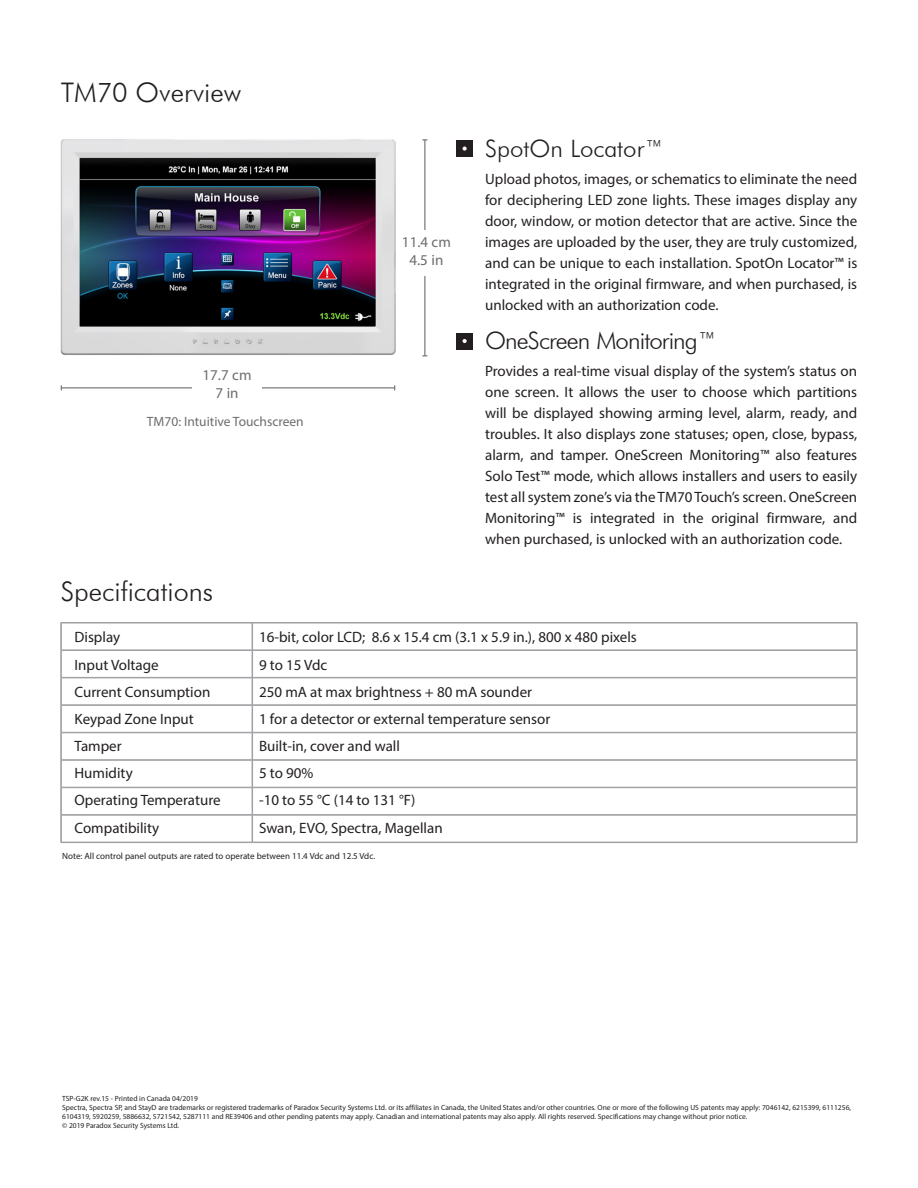
<style>
.page{position:relative;width:918px;height:1188px;background:#fff}
.page>*{position:absolute;margin:0;border:0;box-sizing:border-box;transform-origin:0 0}
.t1{font:300 27px "Futura BT";color:#231f20}
.t2{font:300 24px "Futura BT";letter-spacing:-.035em;color:#231f20}
.t3{font:300 24px "Futura BT";color:#231f20}
.t4{font:15px/21px "Myriad Pro";color:#231f20;text-align:justify}
.t5{font:15px "Myriad Pro";color:#6c6d70}
.t6{font:13.5px "Myriad Pro";color:#6c6d70}
.t7{font:9px "Myriad Pro";color:#231f20}
.t8{font:7.5px/9px "Myriad Pro";color:#231f20}
</style>
<div class="page">
<img style="left:60px;top:139px;width:336px;height:216px">
<div style="left:456px;top:140px;width:17px;height:17px;background:#231f20"></div>
<svg style="left:463px;top:147px;width:4px;height:4px"></svg>
<div style="left:456px;top:333px;width:17px;height:16px;background:#231f20"></div>
<svg style="left:463px;top:339px;width:4px;height:4px"></svg>
<hr style="left:61px;top:387px;width:334px;height:1px;background:#6c6d70">
<div style="left:192px;top:374px;width:70px;height:27px;background:#fff"></div>
<hr style="left:424px;top:140px;width:1px;height:216px;background:#6c6d70">
<div style="left:417px;top:230px;width:15px;height:45px;background:#fff"></div>
<hr style="left:61px;top:622px;width:191px;height:1px;background:#9d9fa2">
<hr style="left:61px;top:623px;width:191px;height:1px;background:#9d9fa2">
<hr style="left:252px;top:622px;width:605px;height:1px;background:#9d9fa2">
<hr style="left:253px;top:623px;width:604px;height:1px;background:#9d9fa2">
<hr style="left:61px;top:650px;width:191px;height:1px;background:#9d9fa2">
<hr style="left:253px;top:650px;width:604px;height:1px;background:#9d9fa2">
<hr style="left:61px;top:677px;width:191px;height:1px;background:#9d9fa2">
<hr style="left:61px;top:678px;width:191px;height:1px;background:#9d9fa2">
<hr style="left:253px;top:677px;width:604px;height:1px;background:#9d9fa2">
<hr style="left:253px;top:678px;width:604px;height:1px;background:#9d9fa2">
<hr style="left:61px;top:705px;width:191px;height:1px;background:#9d9fa2">
<hr style="left:253px;top:705px;width:604px;height:1px;background:#9d9fa2">
<hr style="left:61px;top:732px;width:191px;height:1px;background:#9d9fa2">
<hr style="left:61px;top:733px;width:191px;height:1px;background:#9d9fa2">
<hr style="left:253px;top:732px;width:604px;height:1px;background:#9d9fa2">
<hr style="left:253px;top:733px;width:604px;height:1px;background:#9d9fa2">
<hr style="left:61px;top:759px;width:191px;height:1px;background:#9d9fa2">
<hr style="left:61px;top:760px;width:191px;height:1px;background:#9d9fa2">
<hr style="left:253px;top:759px;width:604px;height:1px;background:#9d9fa2">
<hr style="left:253px;top:760px;width:604px;height:1px;background:#9d9fa2">
<hr style="left:61px;top:787px;width:191px;height:1px;background:#9d9fa2">
<hr style="left:253px;top:787px;width:604px;height:1px;background:#9d9fa2">
<hr style="left:61px;top:814px;width:191px;height:1px;background:#9d9fa2">
<hr style="left:61px;top:815px;width:191px;height:1px;background:#9d9fa2">
<svg style="left:61px;top:624px;width:1px;height:218px"></svg>
<hr style="left:253px;top:814px;width:604px;height:1px;background:#9d9fa2">
<hr style="left:253px;top:815px;width:604px;height:1px;background:#9d9fa2">
<svg style="left:252px;top:623px;width:1px;height:219px"></svg>
<svg style="left:856px;top:623px;width:2px;height:220px"></svg>
<hr style="left:61px;top:842px;width:191px;height:1px;background:#9d9fa2">
<hr style="left:252px;top:842px;width:605px;height:1px;background:#9d9fa2">
<p class="t1" style="left:61px;top:76px;width:182px">TM70 Overview</p>
<p class="t5" style="left:203px;top:366px;width:50px">17.7 cm</p>
<p class="t5" style="left:216px;top:384px;width:25px">7 in</p>
<p class="t6" style="left:147px;top:413px;width:158px">TM70: Intuitive Touchscreen</p>
<p class="t5" style="left:402px;top:232px;width:50px">11.4 cm</p>
<p class="t5" style="left:410px;top:250px;width:35px">4.5 in</p>
<p class="t3" style="left:485px;top:134px;width:181px">SpotOn Locator™</p>
<p class="t4" style="left:485px;top:168px;width:374px">Upload photos, images, or schematics to eliminate the need for deciphering LED zone lights. These images display any door, window, or motion detector that are active. Since the images are uploaded by the user, they are truly customized, and can be unique to each installation. SpotOn Locator™ is integrated in the original firmware, and when purchased, is unlocked with an authorization code.</p>
<p class="t2" style="left:485px;top:326px;width:233px">OneScreen Monitoring™</p>
<p class="t4" style="left:485px;top:361px;width:374px">Provides a real-time visual display of the system’s status on one screen. It allows the user to choose which partitions will be displayed showing arming level, alarm, ready, and troubles. It also displays zone statuses; open, close, bypass, alarm, and tamper. OneScreen Monitoring™ also features Solo Test™ mode, which allows installers and users to easily test all system zone’s via the TM70 Touch’s screen. OneScreen Monitoring™ is integrated in the original firmware, and when purchased, is unlocked with an authorization code.</p>
<p class="t1" style="left:61px;top:575px;width:154px">Specifications</p>
<p class="t4" style="left:75px;top:626px;width:47px">Display</p>
<p class="t4" style="left:259px;top:626px;width:379px">16-bit, color LCD; 8.6 x 15.4 cm (3.1 x 5.9 in.), 800 x 480 pixels</p>
<p class="t4" style="left:75px;top:654px;width:86px">Input Voltage</p>
<p class="t4" style="left:259px;top:654px;width:70px">9 to 15 Vdc</p>
<p class="t4" style="left:75px;top:681px;width:137px">Current Consumption</p>
<p class="t4" style="left:259px;top:681px;width:275px">250 mA at max brightness + 80 mA sounder</p>
<p class="t4" style="left:75px;top:709px;width:121px">Keypad Zone Input</p>
<p class="t4" style="left:259px;top:709px;width:293px">1 for a detector or external temperature sensor</p>
<p class="t4" style="left:75px;top:735px;width:49px">Tamper</p>
<p class="t4" style="left:259px;top:735px;width:142px">Built-in, cover and wall</p>
<p class="t4" style="left:75px;top:762px;width:60px">Humidity</p>
<p class="t4" style="left:259px;top:762px;width:56px">5 to 90%</p>
<p class="t4" style="left:75px;top:790px;width:148px">Operating Temperature</p>
<p class="t4" style="left:259px;top:790px;width:158px">-10 to 55 °C (14 to 131 °F)</p>
<p class="t4" style="left:75px;top:817px;width:86px">Compatibility</p>
<p class="t4" style="left:259px;top:817px;width:185px">Swan, EVO, Spectra, Magellan</p>
<p class="t7" style="left:62px;top:850px;width:314px">Note: All control panel outputs are rated to operate between 11.4 Vdc and 12.5 Vdc.</p>
<p class="t8" style="left:62px;top:1093px;width:137px">TSP-G2K rev.15 - Printed in Canada 04/2019</p>
<p class="t8" style="left:62px;top:1102px;width:790px">Spectra, Spectra SP, and StayD are trademarks or registered trademarks of Paradox Security Systems Ltd. or its affiliates in Canada, the United States and/or other countries. One or more of the following US patents may apply: 7046142, 6215399, 6111256,<br>6104319, 5920259, 5886632, 5721542, 5287111 and RE39406 and other pending patents may apply. Canadian and international patents may also apply. All rights reserved. Specifications may change without prior notice.<br>© 2019 Paradox Security Systems Ltd.</p>
</div>
